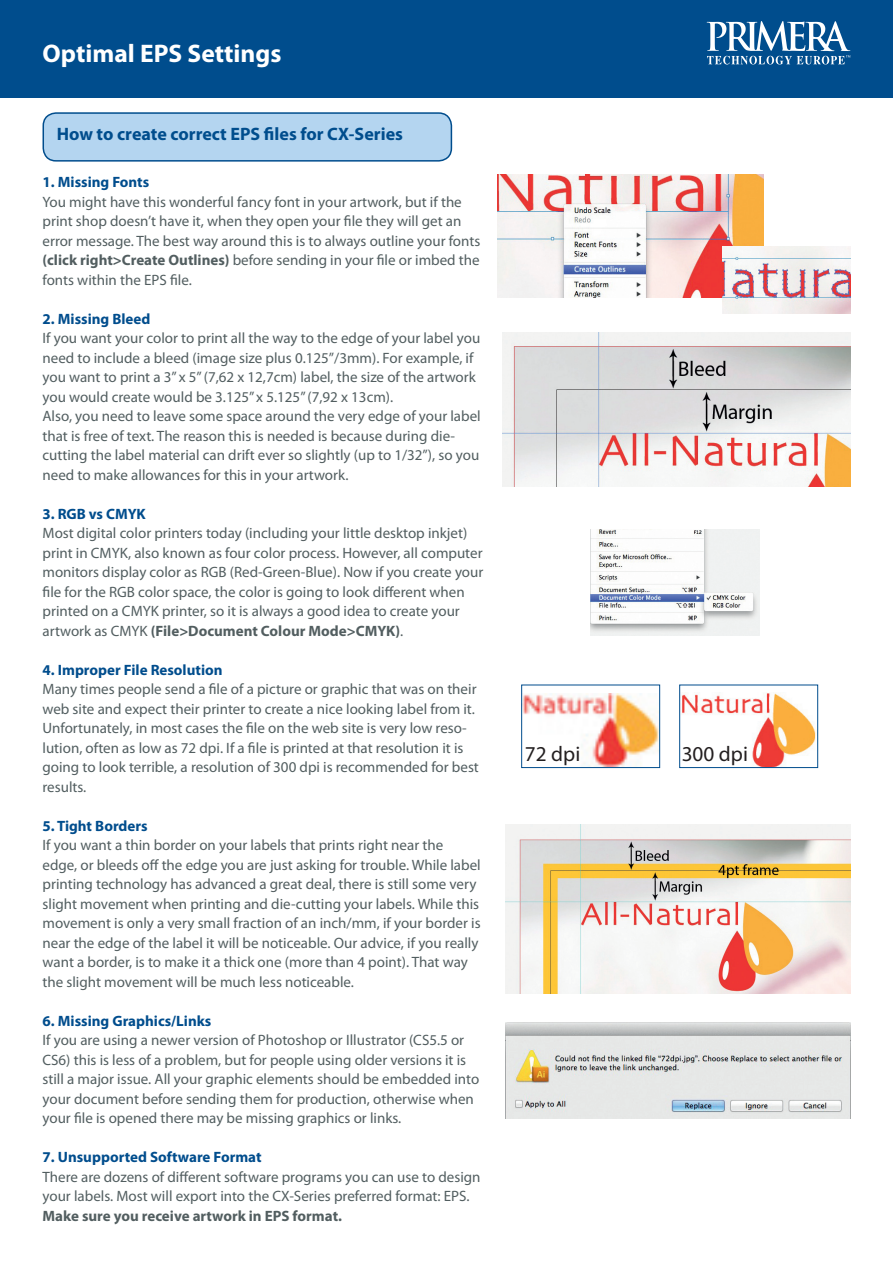
<style>
.page{position:relative;width:893px;height:1263px;background:#fff}
.page>*{position:absolute;margin:0;border:0;box-sizing:border-box;transform-origin:0 0}
.t1{font:700 25.5px "Myriad Pro";color:#fff}
.t2{font:21.3px "Myriad Pro";color:#231f20}
.t3{font:700 18px "Myriad Pro";color:#004d8d}
.t4{font:15px/19.5px "Myriad Pro";color:#525e60}
.t5{font:700 15px "Myriad Pro";color:#004d8d}
.t6{font:700 15px "Myriad Pro";color:#525e60}
.s1{font-weight:700}
</style>
<div class="page">
<img style="left:498px;top:175px;width:265px;height:123px">
<img style="left:723px;top:247px;width:127px;height:66px">
<img style="left:503px;top:333px;width:347px;height:154px">
<img style="left:590px;top:529px;width:169px;height:107px">
<img style="left:682px;top:693px;width:134px;height:73px">
<div style="left:679px;top:685px;width:139px;height:83px;border:1px solid #004d8d"></div>
<img style="left:523px;top:693px;width:135px;height:73px">
<div style="left:521px;top:685px;width:139px;height:83px;border:1px solid #004d8d"></div>
<img style="left:506px;top:824px;width:344px;height:170px">
<div style="left:43px;top:113px;width:408px;height:48px;background:#b4d5f0;border-radius:13px"></div>
<div style="left:43px;top:112px;width:409px;height:50px;border:2px solid #004d8d;border-radius:13px"></div>
<div style="left:0;top:0;width:893px;height:97px;background:#004d8d"></div>
<svg style="left:707px;top:21px;width:143px;height:44px"></svg>
<img style="left:506px;top:1023px;width:344px;height:96px">
<h1 class="t1" style="left:43px;top:36px;width:240px">Optimal EPS Settings</h1>
<p class="t3" style="left:57px;top:122px;width:348px">How to create correct EPS files for CX-Series</p>
<p class="t5" style="left:43px;top:172px;width:108px">1. Missing Fonts</p>
<p class="t4" style="left:43px;top:192px;width:439px">You might have this wonderful fancy font in your artwork, but if the print shop doesn’t have it, when they open your file they will get an error message. The best way around this is to always outline your fonts <span class="s1">(click right&gt;Create Outlines)</span> before sending in your file or imbed the fonts within the EPS file.</p>
<p class="t5" style="left:43px;top:309px;width:109px">2. Missing Bleed</p>
<p class="t4" style="left:43px;top:328px;width:440px">If you want your color to print all the way to the edge of your label you need to include a bleed (image size plus 0.125”/3mm). For example, if you want to print a 3” x 5” (7,62 x 12,7cm) label, the size of the artwork you would create would be 3.125” x 5.125” (7,92 x 13cm).<br>Also, you need to leave some space around the very edge of your label that is free of text. The reason this is needed is because during die&shy;cutting the label material can drift ever so slightly (up to 1/32”), so you need to make allowances for this in your artwork.</p>
<p class="t5" style="left:43px;top:504px;width:105px">3. RGB vs CMYK</p>
<p class="t4" style="left:43px;top:523px;width:442px">Most digital color printers today (including your little desktop inkjet) print in CMYK, also known as four color process. However, all computer monitors display color as RGB (Red-Green-Blue). Now if you create your file for the RGB color space, the color is going to look different when printed on a CMYK printer, so it is always a good idea to create your artwork as CMYK <span class="s1">(File&gt;Document Colour Mode&gt;CMYK)</span>.</p>
<p class="t5" style="left:43px;top:660px;width:182px">4. Improper File Resolution</p>
<p class="t4" style="left:43px;top:679px;width:438px">Many times people send a file of a picture or graphic that was on their web site and expect their printer to create a nice looking label from it.<br>Unfortunately, in most cases the file on the web site is very low reso&shy;lution, often as low as 72 dpi. If a file is printed at that resolution it is going to look terrible, a resolution of 300 dpi is recommended for best results.</p>
<p class="t5" style="left:43px;top:816px;width:107px">5. Tight Borders</p>
<p class="t4" style="left:43px;top:835px;width:440px">If you want a thin border on your labels that prints right near the edge, or bleeds off the edge you are just asking for trouble. While label printing technology has advanced a great deal, there is still some very slight movement when printing and die-cutting your labels. While this movement is only a very small fraction of an inch/mm, if your border is near the edge of the label it will be noticeable. Our advice, if you really want a border, is to make it a thick one (more than 4 point). That way the slight movement will be much less noticeable.</p>
<p class="t5" style="left:43px;top:1011px;width:170px">6. Missing Graphics/Links</p>
<p class="t4" style="left:43px;top:1030px;width:438px">If you are using a newer version of Photoshop or Illustrator (CS5.5 or CS6) this is less of a problem, but for people using older versions it is still a major issue. All your graphic elements should be embedded into your document before sending them for production, otherwise when your file is opened there may be missing graphics or links.</p>
<p class="t5" style="left:43px;top:1147px;width:221px">7. Unsupported Software Format</p>
<p class="t4" style="left:43px;top:1167px;width:439px">There are dozens of different software programs you can use to design your labels. Most will export into the CX-Series preferred format: EPS.</p>
<p class="t6" style="left:43px;top:1206px;width:301px">Make sure you receive artwork in EPS format.</p>
<h2 class="t2" style="left:525px;top:741px;width:57px">72 dpi</h2>
<h2 class="t2" style="left:682px;top:741px;width:68px">300 dpi</h2>
</div>
